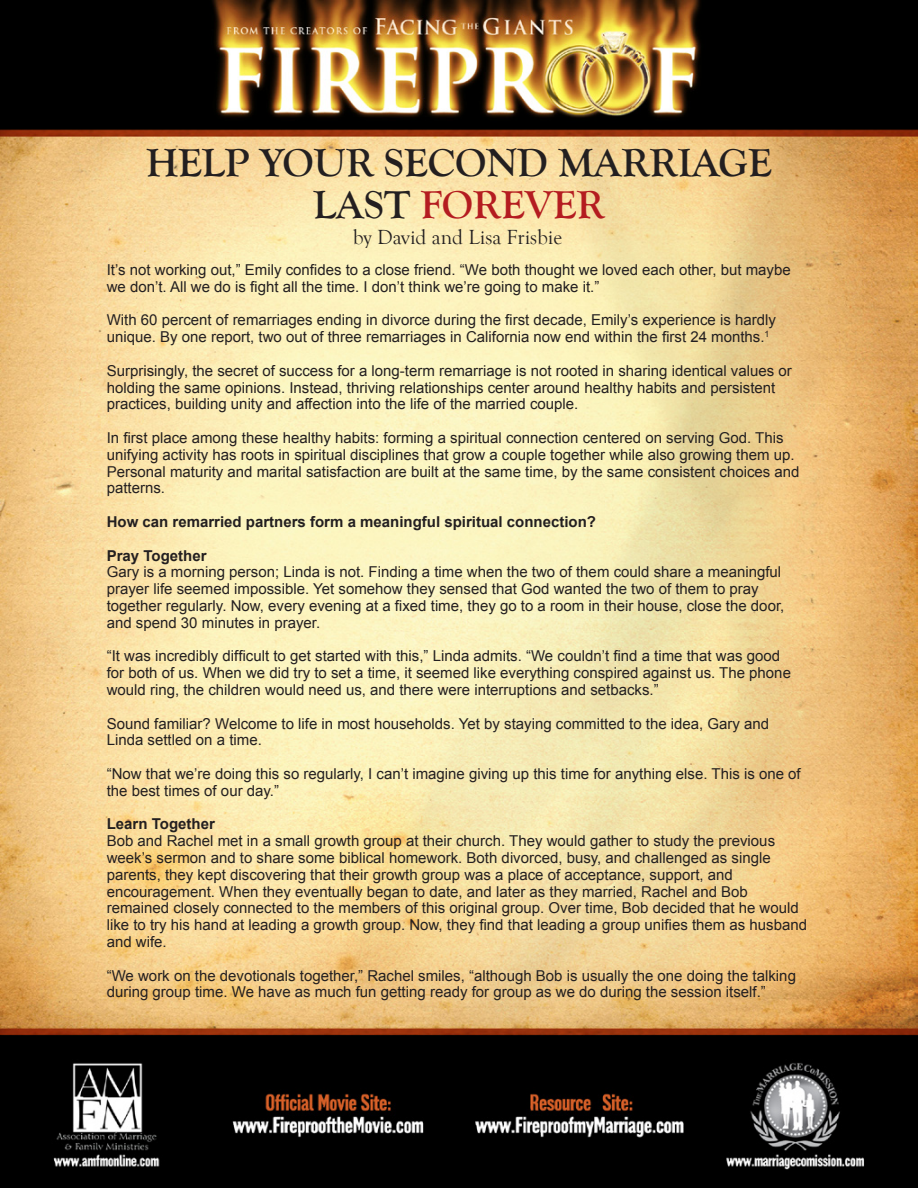
<style>
.page{position:relative;width:918px;height:1188px;background:#fff}
.page>*{position:absolute;margin:0;border:0;box-sizing:border-box;transform-origin:0 0}
.t1{font:700 40.5px/42px "Goudy Old Style T";color:#231f20;text-align:center}
.t2{font:21px "Goudy Old Style T";color:#231f20}
.t3{font:15px/16.8px "Arial";color:#231f20}
.t4{font:700 15px "Arial";color:#231f20}
.s1{color:#b41c20}
</style>
<div class="page">
<img style="left:0;top:0;width:918px;height:1188px">
<p class="t1" style="left:146px;top:142px;width:627px">HELP YOUR SECOND MARRIAGE<br>LAST <span class="s1">FOREVER</span></p>
<p class="t2" style="left:353px;top:225px;width:210px">by David and Lisa Frisbie</p>
<p class="t3" style="left:107px;top:261px;width:685px">It’s not working out,” Emily confides to a close friend. “We both thought we loved each other, but maybe we don’t. All we do is fight all the time. I don’t think we’re going to make it.”</p>
<p class="t3" style="left:107px;top:312px;width:671px">With 60 percent of remarriages ending in divorce during the first decade, Emily’s experience is hardly unique. By one report, two out of three remarriages in California now end within the first 24 months.<sup>1</sup></p>
<p class="t3" style="left:107px;top:362px;width:686px">Surprisingly, the secret of success for a long-term remarriage is not rooted in sharing identical values or holding the same opinions. Instead, thriving relationships center around healthy habits and persistent practices, building unity and affection into the life of the married couple.</p>
<p class="t3" style="left:107px;top:429px;width:694px">In first place among these healthy habits: forming a spiritual connection centered on serving God. This unifying activity has roots in spiritual disciplines that grow a couple together while also growing them up.<br>Personal maturity and marital satisfaction are built at the same time, by the same consistent choices and patterns.</p>
<p class="t4" style="left:107px;top:512px;width:491px">How can remarried partners form a meaningful spiritual connection?</p>
<p class="t4" style="left:107px;top:545px;width:101px">Pray Together</p>
<p class="t3" style="left:107px;top:564px;width:679px">Gary is a morning person; Linda is not. Finding a time when the two of them could share a meaningful prayer life seemed impossible. Yet somehow they sensed that God wanted the two of them to pray together regularly. Now, every evening at a fixed time, they go to a room in their house, close the door, and spend 30 minutes in prayer.</p>
<p class="t3" style="left:107px;top:648px;width:686px">“It was incredibly difficult to get started with this,” Linda admits. “We couldn’t find a time that was good for both of us. When we did try to set a time, it seemed like everything conspired against us. The phone would ring, the children would need us, and there were interruptions and setbacks.”</p>
<p class="t3" style="left:107px;top:715px;width:664px">Sound familiar? Welcome to life in most households. Yet by staying committed to the idea, Gary and<br>Linda settled on a time.</p>
<p class="t3" style="left:107px;top:765px;width:695px">“Now that we’re doing this so regularly, I can’t imagine giving up this time for anything else. This is one of the best times of our day.”</p>
<p class="t4" style="left:107px;top:814px;width:110px">Learn Together</p>
<p class="t3" style="left:107px;top:833px;width:702px">Bob and Rachel met in a small growth group at their church. They would gather to study the previous week’s sermon and to share some biblical homework. Both divorced, busy, and challenged as single parents, they kept discovering that their growth group was a place of acceptance, support, and encouragement. When they eventually began to date, and later as they married, Rachel and Bob remained closely connected to the members of this original group. Over time, Bob decided that he would like to try his hand at leading a growth group. Now, they find that leading a group unifies them as husband and wife.</p>
<p class="t3" style="left:107px;top:967px;width:691px">“We work on the devotionals together,” Rachel smiles, “although Bob is usually the one doing the talking during group time. We have as much fun getting ready for group as we do during the session itself.”</p>
</div>
